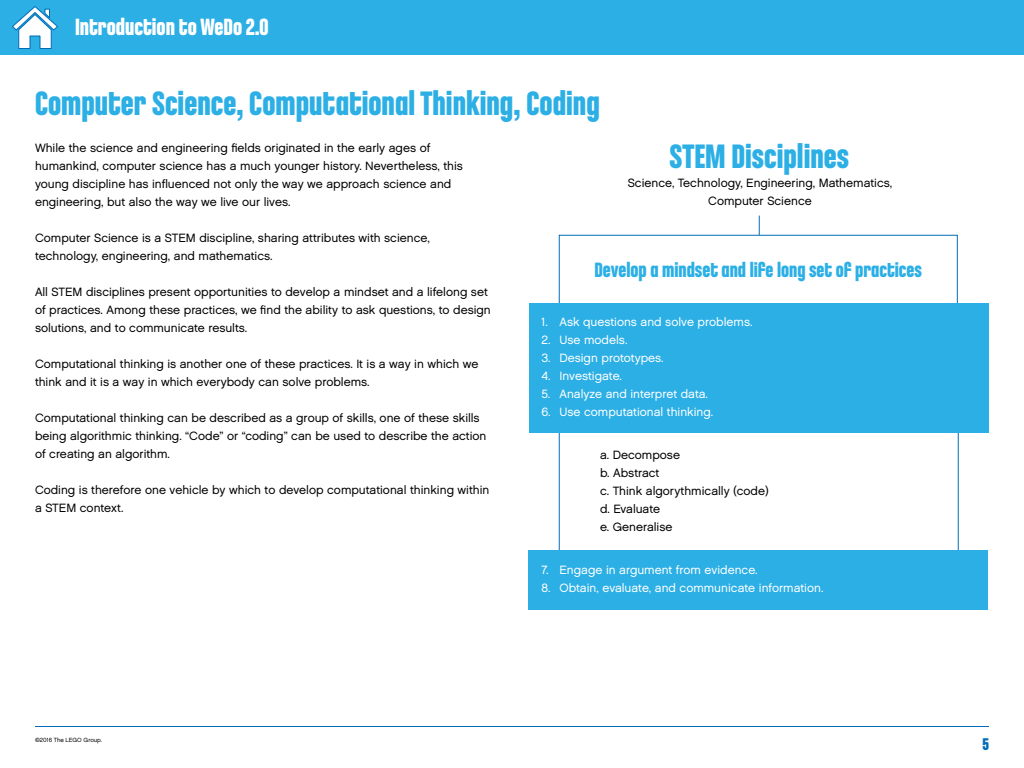
<style>
.page{position:relative;width:1024px;height:768px;background:#fff}
.page>*{position:absolute;margin:0;border:0;box-sizing:border-box;transform-origin:0 0}
.t1{font:700 36px "LEGO Chalet Comprime 80";color:#2cafe5}
.t2{font:700 25px "LEGO Chalet Comprime 80";color:#fff}
.t3{font:700 22px "LEGO Chalet Comprime 80";color:#2cafe5}
.t4{font:700 18px "LEGO Chalet Comprime 80";color:#006cb7}
.t5{font:12px/18px "LEGO Chalet 60";color:#000}
.t6{font:12px "LEGO Chalet 60";color:#fff}
.t7{font:6px "LEGO Chalet 60";color:#000}
</style>
<div class="page">
<div style="left:0;top:0;width:1024px;height:55px;background:#2cafe5"></div>
<hr style="left:35px;top:726px;width:954px;height:2px;background:#006cb7">
<svg style="left:12px;top:6px;width:46px;height:43px"></svg>
<hr style="left:759px;top:216px;width:1px;height:59px;background:#006cb7">
<div style="left:559px;top:235px;width:398px;height:69px;background:#fff"></div>
<div style="left:528px;top:550px;width:460px;height:60px;background:#2cafe5"></div>
<div style="left:530px;top:303px;width:459px;height:129px;background:#2cafe5"></div>
<h2 class="t2" style="left:75px;top:12px;width:195px">Introduction to WeDo 2.0</h2>
<h1 class="t1" style="left:35px;top:82px;width:566px">Computer Science, Computational Thinking, Coding</h1>
<p class="t5" style="left:35px;top:138px;width:429px">While the science and engineering fields originated in the early ages of humankind, computer science has a much younger history. Nevertheless, this young discipline has influenced not only the way we approach science and engineering, but also the way we live our lives.</p>
<p class="t5" style="left:35px;top:228px;width:396px">Computer Science is a STEM discipline, sharing attributes with science, technology, engineering, and mathematics.</p>
<p class="t5" style="left:35px;top:282px;width:457px">All STEM disciplines present opportunities to develop a mindset and a lifelong set of practices. Among these practices, we find the ability to ask questions, to design solutions, and to communicate results.</p>
<p class="t5" style="left:35px;top:354px;width:445px">Computational thinking is another one of these practices. It is a way in which we think and it is a way in which everybody can solve problems.</p>
<p class="t5" style="left:35px;top:408px;width:453px">Computational thinking can be described as a group of skills, one of these skills being algorithmic thinking. “Code” or “coding” can be used to describe the action of creating an algorithm.</p>
<p class="t5" style="left:35px;top:480px;width:456px">Coding is therefore one vehicle by which to develop computational thinking within a STEM context.</p>
<h1 class="t1" style="left:670px;top:135px;width:181px">STEM Disciplines</h1>
<p class="t5" style="left:628px;top:174px;width:266px;text-align:center">Science, Technology, Engineering, Mathematics,<br>Computer Science</p>
<h3 class="t3" style="left:595px;top:257px;width:329px">Develop a mindset and life long set of practices</h3>
<p class="t6" style="left:542px;top:315px;width:212px">1. Ask questions and solve problems.</p>
<p class="t6" style="left:542px;top:333px;width:87px">2. Use models.</p>
<p class="t6" style="left:542px;top:351px;width:124px">3. Design prototypes.</p>
<p class="t6" style="left:542px;top:369px;width:82px">4. Investigate.</p>
<p class="t6" style="left:542px;top:387px;width:168px">5. Analyze and interpret data.</p>
<p class="t6" style="left:542px;top:405px;width:173px">6. Use computational thinking.</p>
<p class="t5" style="left:600px;top:446px;width:170px">a. Decompose<br>b. Abstract<br>c. Think algorythmically (code) d. Evaluate<br>e. Generalise</p>
<p class="t6" style="left:542px;top:562px;width:218px">7. Engage in argument from evidence.</p>
<p class="t6" style="left:542px;top:580px;width:283px">8. Obtain, evaluate, and communicate information.</p>
<p class="t7" style="left:35px;top:736px;width:69px">©2016 The LEGO Group.</p>
<h3 class="t4" style="left:982px;top:734px;width:8px">5</h3>
</div>
